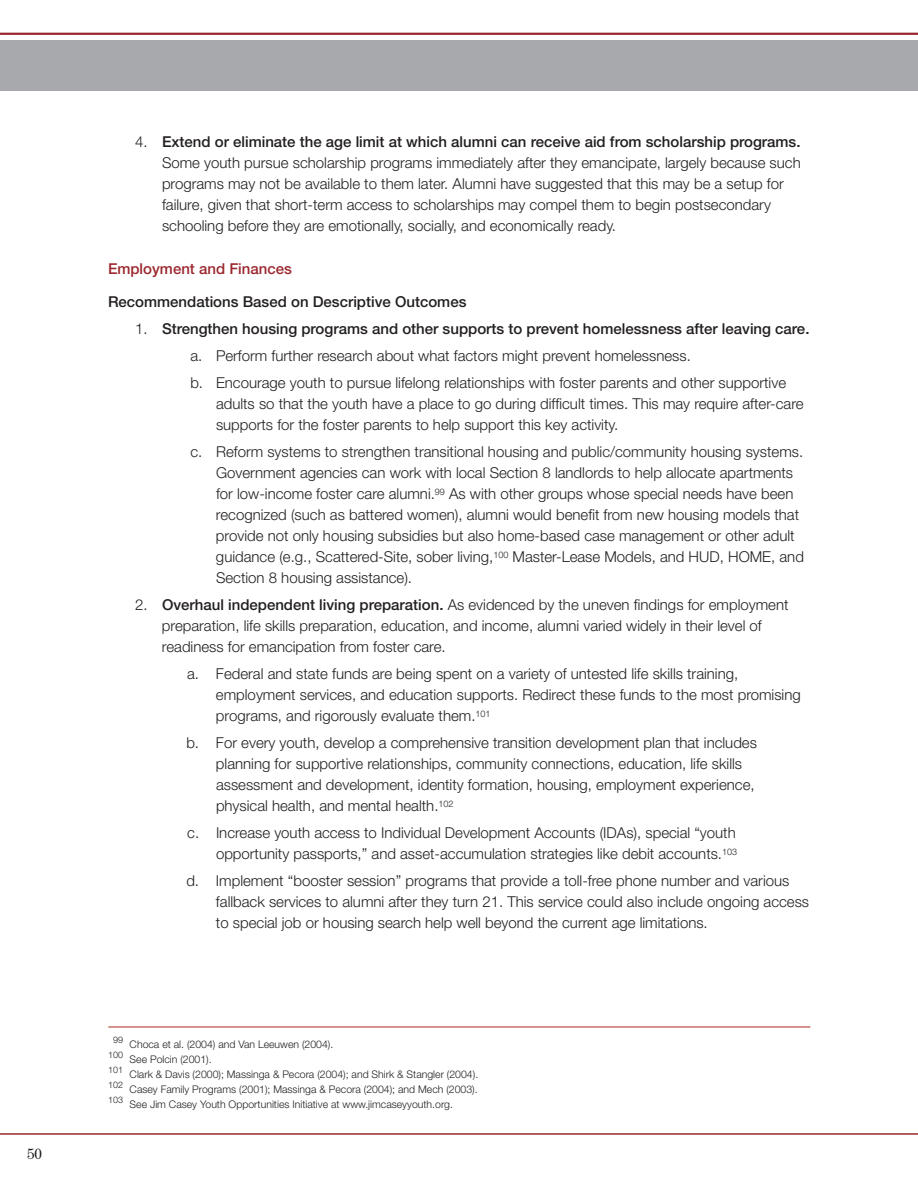
<style>
.page{position:relative;width:918px;height:1188px;background:#fff}
.page>*{position:absolute;margin:0;border:0;box-sizing:border-box;transform-origin:0 0}
.t1{font:300 15px/21px "Helvetica Neue";color:#231f20}
.t2{font:500 15px "Helvetica Neue";color:#231f20}
.t3{font:500 15px "Helvetica Neue";color:#9b282f}
.t4{font:15px "Century";color:#231f20}
.t5{font:300 10.5px/15px "Helvetica Neue";color:#231f20}
.s1{font-weight:500}
</style>
<div class="page">
<div style="left:0;top:40px;width:918px;height:51px;background:#a8a9ad"></div>
<hr style="left:0;top:33px;width:918px;height:2px;background:#9b282f">
<hr style="left:0;top:1133px;width:918px;height:2px;background:#9b282f">
<hr style="left:108px;top:1027px;width:702px;height:1px;background:#af281a">
<p class="t4" style="left:27px;top:1145px;width:16px">50</p>
<p class="t1" style="left:162px;top:131px;width:640px;text-indent:-27px">4. <span class="s1">Extend or eliminate the age limit at which alumni can receive aid from scholarship programs.<br></span>Some youth pursue scholarship programs immediately after they emancipate, largely because such programs may not be available to them later. Alumni have suggested that this may be a setup for failure, given that short-term access to scholarships may compel them to begin postsecondary schooling before they are emotionally, socially, and economically ready.</p>
<p class="t3" style="left:108px;top:260px;width:185px">Employment and Finances</p>
<p class="t2" style="left:108px;top:293px;width:360px">Recommendations Based on Descriptive Outcomes</p>
<p class="t1" style="left:190px;top:315px;width:621px;line-height:27px;text-indent:-55px">1. <span class="s1">Strengthen housing programs and other supports to prevent homelessness after leaving care. </span>a. Perform further research about what factors might prevent homelessness.<br>b. Encourage youth to pursue lifelong relationships with foster parents and other supportive</p>
<p class="t1" style="left:216px;top:393px;width:589px">adults so that the youth have a place to go during difficult times. This may require after-care supports for the foster parents to help support this key activity.</p>
<p class="t1" style="left:216px;top:441px;width:589px;text-indent:-26px">c. Reform systems to strengthen transitional housing and public/community housing systems.<br>Government agencies can work with local Section 8 landlords to help allocate apartments for low-income foster care alumni.<sup>99</sup> As with other groups whose special needs have been recognized (such as battered women), alumni would benefit from new housing models that provide not only housing subsidies but also home-based case management or other adult guidance (e.g., Scattered-Site, sober living,<sup>100</sup> Master-Lease Models, and HUD, HOME, and Section 8 housing assistance).</p>
<p class="t1" style="left:162px;top:594px;width:628px;text-indent:-27px">2. <span class="s1">Overhaul independent living preparation.</span> As evidenced by the uneven findings for employment preparation, life skills preparation, education, and income, alumni varied widely in their level of readiness for emancipation from foster care.</p>
<p class="t1" style="left:216px;top:663px;width:586px;text-indent:-29px">a. Federal and state funds are being spent on a variety of untested life skills training, employment services, and education supports. Redirect these funds to the most promising programs, and rigorously evaluate them.<sup>101</sup></p>
<p class="t1" style="left:216px;top:732px;width:542px;text-indent:-30px">b. For every youth, develop a comprehensive transition development plan that includes planning for supportive relationships, community connections, education, life skills assessment and development, identity formation, housing, employment experience, physical health, and mental health.<sup>102</sup></p>
<p class="t1" style="left:187px;top:822px;width:551px;text-align:right">c. Increase youth access to Individual Development Accounts (IDAs), special “youth opportunity passports,” and asset-accumulation strategies like debit accounts.<sup>103</sup></p>
<p class="t1" style="left:216px;top:870px;width:595px;text-indent:-30px">d. Implement “booster session” programs that provide a toll-free phone number and various fallback services to alumni after they turn 21. This service could also include ongoing access to special job or housing search help well beyond the current age limitations.</p>
<p class="t5" style="left:108px;top:1036px;width:372px;text-indent:5px"><sup>99</sup> Choca et al. (2004) and Van Leeuwen (2004).<br><sup>100</sup> See Polcin (2001).<br><sup>101</sup> Clark &amp; Davis (2000); Massinga &amp; Pecora (2004); and Shirk &amp; Stangler (2004).<br><sup>102</sup> Casey Family Programs (2001); Massinga &amp; Pecora (2004); and Mech (2003).<br><sup>103</sup> See Jim Casey Youth Opportunities Initiative at www.jimcaseyyouth.org.</p>
</div>
